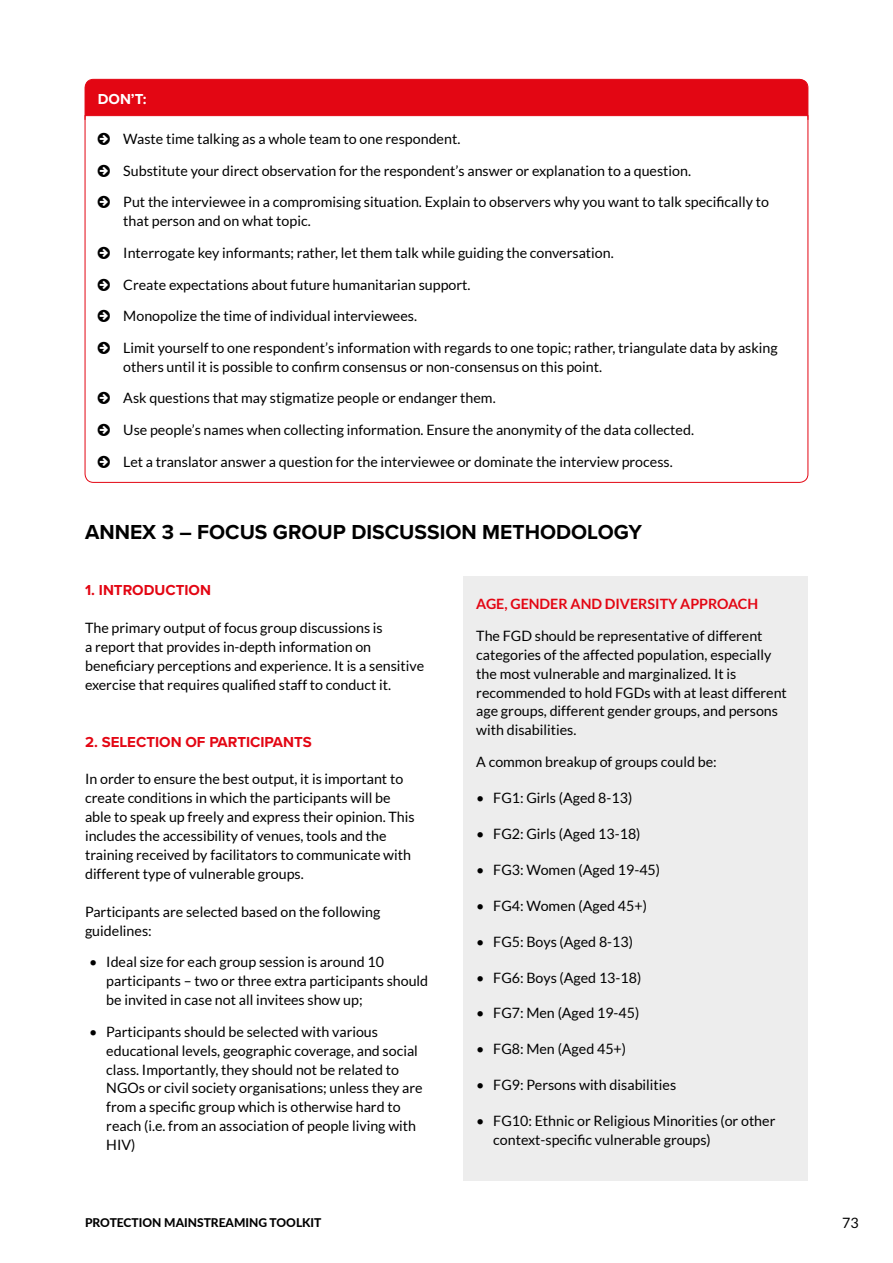
<style>
.page{position:relative;width:893px;height:1263px;background:#fff}
.page>*{position:absolute;margin:0;border:0;box-sizing:border-box;transform-origin:0 0}
.t1{font:700 21px "Proxima Nova";color:#000}
.t2{font:700 15px "Proxima Nova";color:#e30613}
.t3{font:700 15px "Proxima Nova";color:#fff}
.t4{font:14.25px/18.9px "Lato";color:#000}
.t5{font:700 14.25px "Lato";color:#e30613}
.t6{font:800 12px "Lato";color:#000}
</style>
<div class="page">
<div style="left:84px;top:79px;width:725px;height:36px;background:#e30613"></div>
<svg style="left:84px;top:115px;width:725px;height:368px"></svg>
<div style="left:463px;top:576px;width:345px;height:605px;background:#ededed"></div>
<svg style="left:98px;top:133px;width:12px;height:12px"></svg>
<svg style="left:98px;top:164px;width:12px;height:13px"></svg>
<svg style="left:98px;top:196px;width:12px;height:12px"></svg>
<svg style="left:98px;top:247px;width:12px;height:12px"></svg>
<svg style="left:98px;top:278px;width:12px;height:13px"></svg>
<svg style="left:98px;top:310px;width:12px;height:12px"></svg>
<svg style="left:98px;top:342px;width:12px;height:12px"></svg>
<svg style="left:98px;top:392px;width:12px;height:12px"></svg>
<svg style="left:98px;top:424px;width:12px;height:12px"></svg>
<svg style="left:98px;top:455px;width:12px;height:13px"></svg>
<p class="t3" style="left:98px;top:90px;width:50px">DON’T:</p>
<p class="t4" style="left:123px;top:129px;width:339px">Waste time talking as a whole team to one respondent.</p>
<p class="t4" style="left:123px;top:161px;width:569px">Substitute your direct observation for the respondent’s answer or explanation to a question.</p>
<p class="t4" style="left:123px;top:193px;width:647px">Put the interviewee in a compromising situation. Explain to observers why you want to talk specifically to that person and on what topic.</p>
<p class="t4" style="left:123px;top:243px;width:492px">Interrogate key informants; rather, let them talk while guiding the conversation.</p>
<p class="t4" style="left:123px;top:275px;width:349px">Create expectations about future humanitarian support.</p>
<p class="t4" style="left:123px;top:307px;width:295px">Monopolize the time of individual interviewees.</p>
<p class="t4" style="left:123px;top:338px;width:656px">Limit yourself to one respondent’s information with regards to one topic; rather, triangulate data by asking others until it is possible to confirm consensus or non-consensus on this point.</p>
<p class="t4" style="left:123px;top:389px;width:374px">Ask questions that may stigmatize people or endanger them.</p>
<p class="t4" style="left:123px;top:420px;width:572px">Use people’s names when collecting information. Ensure the anonymity of the data collected.</p>
<p class="t4" style="left:123px;top:452px;width:551px">Let a translator answer a question for the interviewee or dominate the interview process.</p>
<h1 class="t1" style="left:85px;top:519px;width:558px">ANNEX 3 – FOCUS GROUP DISCUSSION METHODOLOGY</h1>
<p class="t2" style="left:85px;top:581px;width:127px">1. INTRODUCTION</p>
<p class="t4" style="left:85px;top:618px;width:341px">The primary output of focus group discussions is<br>a report that provides in-depth information on beneficiary perceptions and experience. It is a sensitive exercise that requires qualified staff to conduct it.</p>
<p class="t2" style="left:85px;top:733px;width:228px">2. SELECTION OF PARTICIPANTS</p>
<p class="t4" style="left:85px;top:770px;width:331px">In order to ensure the best output, it is important to create conditions in which the participants will be able to speak up freely and express their opinion. This includes the accessibility of venues, tools and the training received by facilitators to communicate with different type of vulnerable groups.</p>
<p class="t4" style="left:85px;top:902px;width:297px">Participants are selected based on the following guidelines:</p>
<p class="t4" style="left:106px;top:952px;width:323px;text-indent:-17px">• Ideal size for each group session is around 10 participants – two or three extra participants should be invited in case not all invitees show up;</p>
<p class="t4" style="left:106px;top:1022px;width:318px;text-indent:-17px">• Participants should be selected with various educational levels, geographic coverage, and social class. Importantly, they should not be related to NGOs or civil society organisations; unless they are from a specific group which is otherwise hard to reach (i.e. from an association of people living with HIV)</p>
<p class="t5" style="left:476px;top:596px;width:284px">AGE, GENDER AND DIVERSITY APPROACH</p>
<p class="t4" style="left:476px;top:626px;width:312px">The FGD should be representative of different categories of the affected population, especially the most vulnerable and marginalized. It is recommended to hold FGDs with at least different age groups, different gender groups, and persons with disabilities.</p>
<p class="t4" style="left:476px;top:752px;width:242px">A common breakup of groups could be:</p>
<p class="t4" style="left:476px;top:788px;width:158px">• FG1: Girls (Aged 8-13)</p>
<p class="t4" style="left:476px;top:824px;width:166px">• FG2: Girls (Aged 13-18)</p>
<p class="t4" style="left:476px;top:860px;width:185px">• FG3: Women (Aged 19-45)</p>
<p class="t4" style="left:476px;top:896px;width:172px">• FG4: Women (Aged 45+)</p>
<p class="t4" style="left:476px;top:932px;width:158px">• FG5: Boys (Aged 8-13)</p>
<p class="t4" style="left:476px;top:968px;width:167px">• FG6: Boys (Aged 13-18)</p>
<p class="t4" style="left:476px;top:1004px;width:165px">• FG7: Men (Aged 19-45)</p>
<p class="t4" style="left:476px;top:1040px;width:151px">• FG8: Men (Aged 45+)</p>
<p class="t4" style="left:476px;top:1075px;width:201px">• FG9: Persons with disabilities</p>
<p class="t4" style="left:493px;top:1111px;width:284px;text-indent:-17px">• FG10: Ethnic or Religious Minorities (or other context-specific vulnerable groups)</p>
<p class="t6" style="left:85px;top:1214px;width:238px">PROTECTION MAINSTREAMING TOOLKIT</p>
<p class="t4" style="left:842px;top:1213px;width:18px">73</p>
</div>
